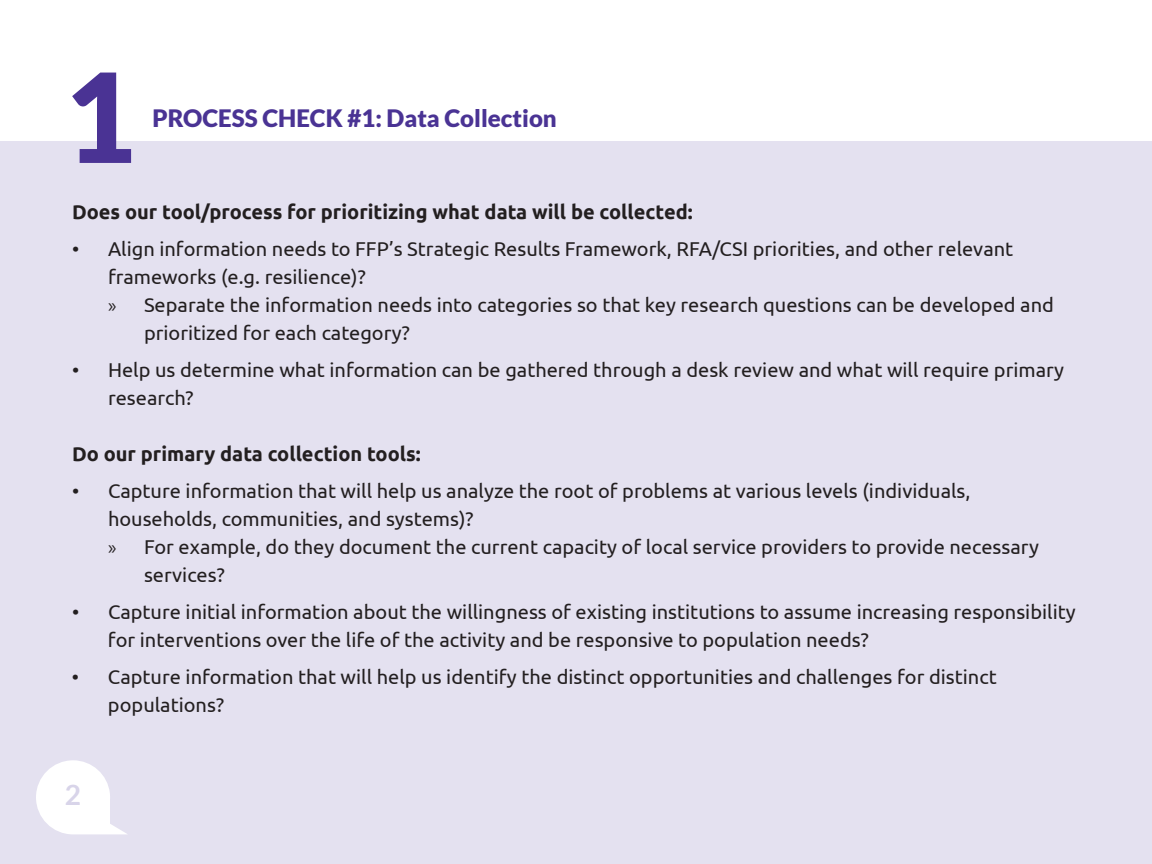
<style>
.page{position:relative;width:1152px;height:864px;background:#fff}
.page>*{position:absolute;margin:0;border:0;box-sizing:border-box;transform-origin:0 0}
.t1{font:900 124px "Lato";color:#4a3394}
.t2{font:700 28px "Lato";color:#d8d4e9}
.t3{font:900 24px "Lato";color:#4a3394}
.t4{font:20px/28px "Ubuntu";color:#231f20}
.t5{font:700 20px "Ubuntu";color:#231f20}
.s1{font-family:"Myriad Pro"}
</style>
<div class="page">
<div style="left:0;top:141px;width:1152px;height:723px;background:#e4e1f0"></div>
<svg style="left:36px;top:760px;width:91px;height:74px"></svg>
<h1 class="t1" style="left:64px;top:45px;width:73px">1</h1>
<p class="t3" style="left:153px;top:104px;width:406px">PROCESS CHECK #1: Data Collection</p>
<p class="t5" style="left:72px;top:199px;width:622px">Does our tool/process for prioritizing what data will be collected:</p>
<p class="t4" style="left:72px;top:234px;width:943px">• Align information needs to FFP’s Strategic Results Framework, RFA/CSI priorities, and other relevant</p>
<p class="t4" style="left:108px;top:262px;width:259px">frameworks (e.g. resilience)?</p>
<p class="t4" style="left:108px;top:290px;width:948px"><span class="s1">»</span> Separate the information needs into categories so that key research questions can be developed and</p>
<p class="t4" style="left:144px;top:318px;width:267px">prioritized for each category?</p>
<p class="t4" style="left:108px;top:355px;width:958px;text-indent:-36px">• Help us determine what information can be gathered through a desk review and what will require primary research?</p>
<p class="t5" style="left:72px;top:441px;width:350px">Do our primary data collection tools:</p>
<p class="t4" style="left:72px;top:476px;width:900px">• Capture information that will help us analyze the root of problems at various levels (individuals,</p>
<p class="t4" style="left:108px;top:504px;width:367px">households, communities, and systems)?</p>
<p class="t4" style="left:108px;top:532px;width:933px"><span class="s1">»</span> For example, do they document the current capacity of local service providers to provide necessary</p>
<p class="t4" style="left:144px;top:560px;width:82px">services?</p>
<p class="t4" style="left:108px;top:597px;width:969px;text-indent:-36px">• Capture initial information about the willingness of existing institutions to assume increasing responsibility for interventions over the life of the activity and be responsive to population needs?</p>
<p class="t4" style="left:108px;top:662px;width:890px;text-indent:-36px">• Capture information that will help us identify the distinct opportunities and challenges for distinct populations?</p>
<h2 class="t2" style="left:65px;top:779px;width:18px">2</h2>
</div>
